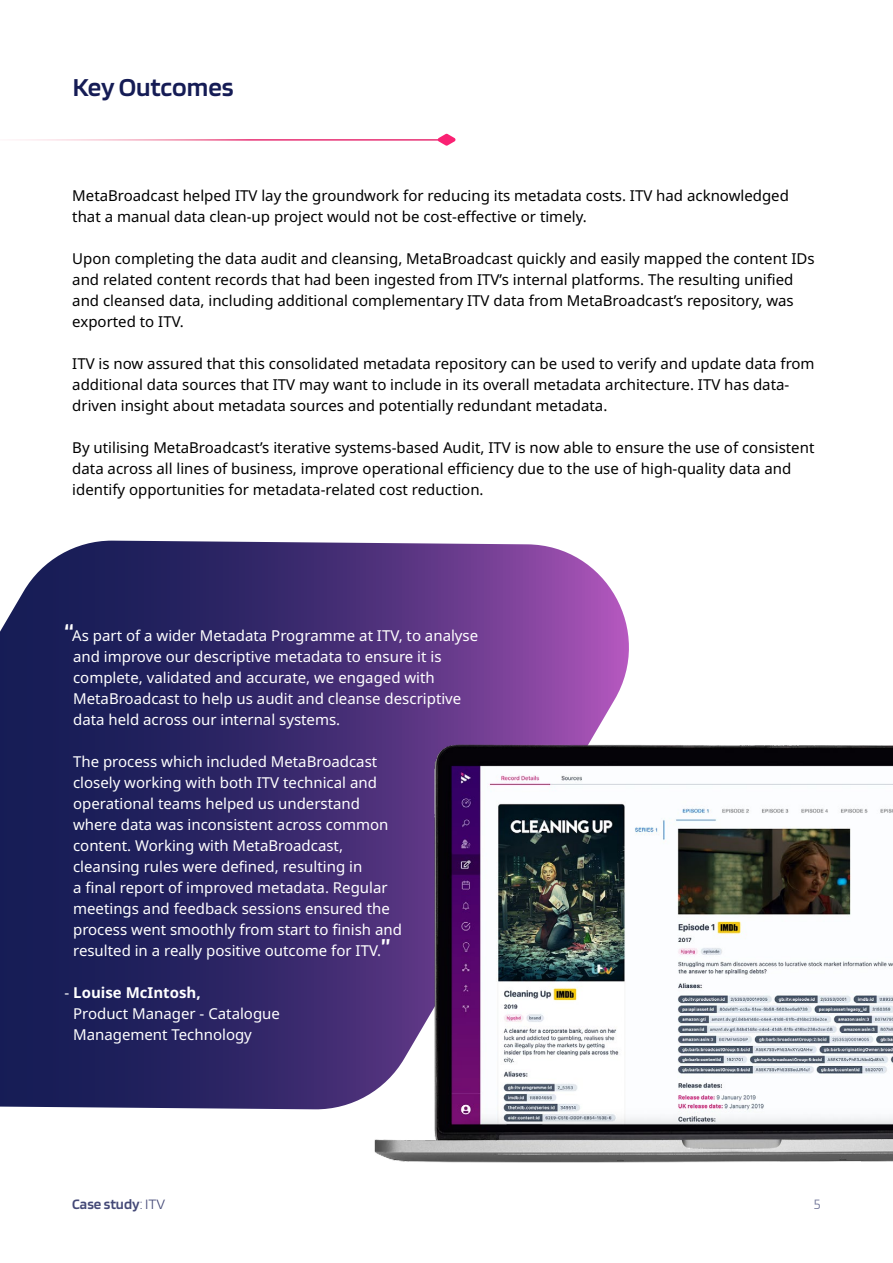
<style>
.page{position:relative;width:893px;height:1263px;background:#fff}
.page>*{position:absolute;margin:0;border:0;box-sizing:border-box;transform-origin:0 0}
.t1{font:600 27px "Blinker";color:#151c55}
.t2{font:15px/21px "Noto Sans";color:#000}
.t3{font:15px/21px "Noto Sans";color:#fff}
.t4{font:600 15px "Blinker";color:#444977}
.t5{font:300 15px "Blinker";color:#727799}
.s1{font-family:"Blinker";font-weight:600;font-size:27px}
.s2{font-weight:700}
.s3{font-weight:300}
</style>
<div class="page">
<svg style="left:0;top:541px;width:629px;height:569px;background:#3e3070"></svg>
<svg style="left:437px;top:134px;width:19px;height:12px"></svg>
<img style="left:324px;top:741px;width:569px;height:422px">
<h1 class="t1" style="left:73px;top:73px;width:162px">Key Outcomes</h1>
<p class="t2" style="left:72px;top:185px;width:718px">MetaBroadcast helped ITV lay the groundwork for reducing its metadata costs. ITV had acknowledged that a manual data clean-up project would not be cost-effective or timely.</p>
<p class="t2" style="left:72px;top:248px;width:744px">Upon completing the data audit and cleansing, MetaBroadcast quickly and easily mapped the content IDs and related content records that had been ingested from ITV’s internal platforms. The resulting unified and cleansed data, including additional complementary ITV data from MetaBroadcast’s repository, was exported to ITV.</p>
<p class="t2" style="left:72px;top:353px;width:744px">ITV is now assured that this consolidated metadata repository can be used to verify and update data from additional data sources that ITV may want to include in its overall metadata architecture. ITV has data&shy;driven insight about metadata sources and potentially redundant metadata.</p>
<p class="t2" style="left:72px;top:437px;width:744px">By utilising MetaBroadcast’s iterative systems-based Audit, ITV is now able to ensure the use of consistent data across all lines of business, improve operational efficiency due to the use of high-quality data and identify opportunities for metadata-related cost reduction.</p>
<p class="t3" style="left:73px;top:625px;width:407px;text-indent:-9px"><span class="s1">“</span>As part of a wider Metadata Programme at ITV, to analyse and improve our descriptive metadata to ensure it is complete, validated and accurate, we engaged with MetaBroadcast to help us audit and cleanse descriptive data held across our internal systems.</p>
<p class="t3" style="left:73px;top:751px;width:330px">The process which included MetaBroadcast closely working with both ITV technical and operational teams helped us understand where data was inconsistent across common content. Working with MetaBroadcast, cleansing rules were defined, resulting in<br>a final report of improved metadata. Regular meetings and feedback sessions ensured the process went smoothly from start to finish and resulted in a really positive outcome for ITV.<span class="s1">”</span></p>
<p class="t3" style="left:73px;top:982px;width:208px;text-indent:-9px">- <span class="s2">Louise McIntosh,<br></span>Product Manager - Catalogue<br>Management Technology</p>
<p class="t4" style="left:72px;top:1196px;width:94px">Case study<span class="s3">: ITV</span></p>
<p class="t5" style="left:814px;top:1197px;width:8px">5</p>
</div>
